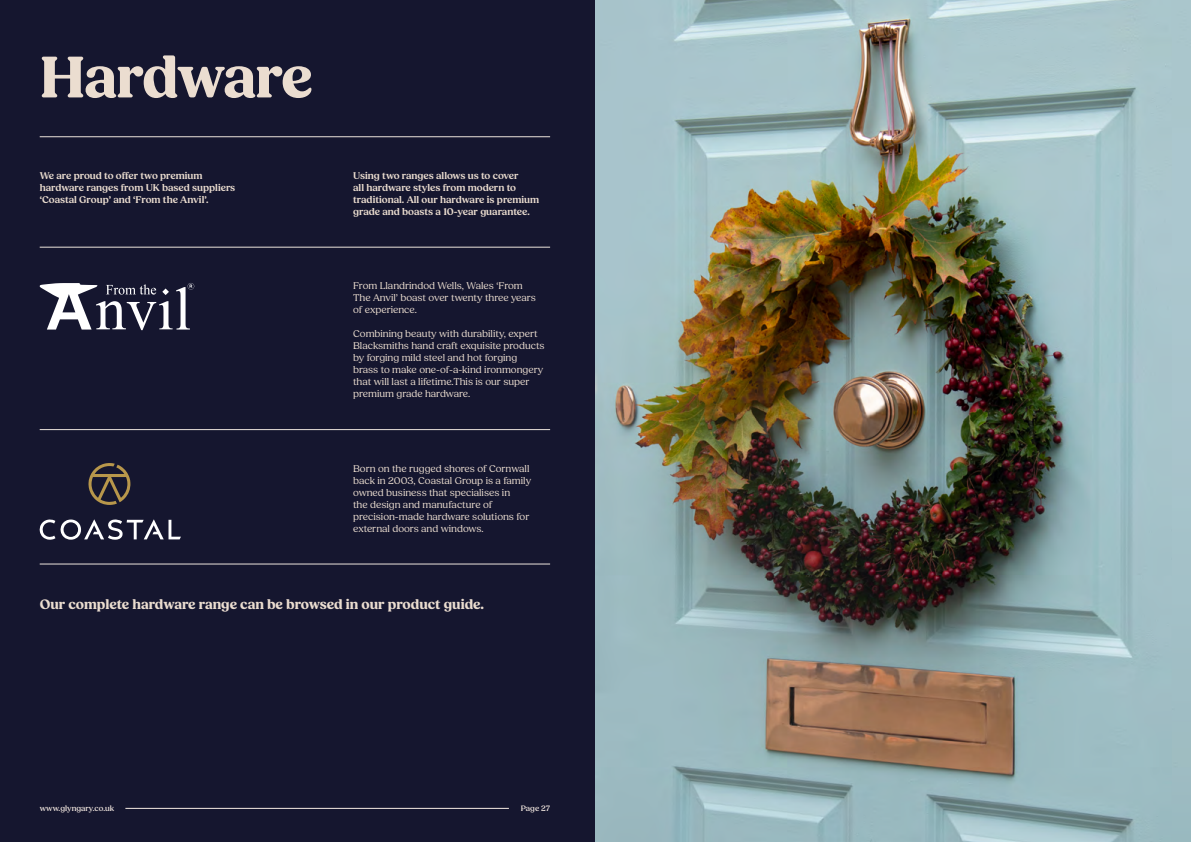
<style>
.page{position:relative;width:1191px;height:842px;background:#fff}
.page>*{position:absolute;margin:0;border:0;box-sizing:border-box;transform-origin:0 0}
.t1{font:700 60px "Fields";letter-spacing:-.03em;color:#ebddd0}
.t2{font:700 14px "Fields";color:#ebddd0}
.t3{font:10px/12px "Fields";color:#ebddd0}
.t4{font:600 10px/12px "Fields";color:#ebddd0}
.t5{font:500 8px "Fields";color:#f6ebe3}
</style>
<div class="page">
<div style="left:0;top:0;width:596px;height:842px;background:#15162f"></div>
<hr style="left:40px;top:136px;width:510px;height:1px;background:#ece4dc">
<hr style="left:40px;top:429px;width:510px;height:1px;background:#ece4dc">
<hr style="left:40px;top:563px;width:510px;height:1px;background:#ece4dc">
<hr style="left:40px;top:247px;width:510px;height:1px;background:#ece4dc">
<svg style="left:40px;top:283px;width:154px;height:47px"></svg>
<svg style="left:88px;top:463px;width:43px;height:42px"></svg>
<svg style="left:40px;top:519px;width:141px;height:21px"></svg>
<hr style="left:125px;top:808px;width:384px;height:1px;background:#f6ebe3">
<img style="left:595px;top:0;width:596px;height:842px">
<h1 class="t1" style="left:39px;top:42px;width:275px">Hardware</h1>
<p class="t4" style="left:40px;top:170px;width:197px">We are proud to offer two premium hardware ranges from UK based suppliers ‘Coastal Group’ and ‘From the Anvil’.</p>
<p class="t4" style="left:353px;top:170px;width:188px">Using two ranges allows us to cover<br>all hardware styles from modern to traditional. All our hardware is premium grade and boasts a 10-year guarantee.</p>
<p class="t3" style="left:353px;top:280px;width:184px">From Llandrindod Wells, Wales ‘From<br>The Anvil’ boast over twenty three years of experience.</p>
<p class="t3" style="left:353px;top:328px;width:193px">Combining beauty with durability, expert Blacksmiths hand craft exquisite products by forging mild steel and hot forging brass to make one-of-a-kind ironmongery that will last a lifetime.This is our super premium grade hardware.</p>
<p class="t3" style="left:353px;top:462px;width:179px">Born on the rugged shores of Cornwall back in 2003, Coastal Group is a family owned business that specialises in<br>the design and manufacture of precision-made hardware solutions for external doors and windows.</p>
<h2 class="t2" style="left:40px;top:596px;width:446px">Our complete hardware range can be browsed in our product guide.</h2>
<p class="t5" style="left:40px;top:803px;width:76px">www.glyngary.co.uk</p>
<p class="t5" style="left:521px;top:803px;width:31px">Page 27</p>
</div>
